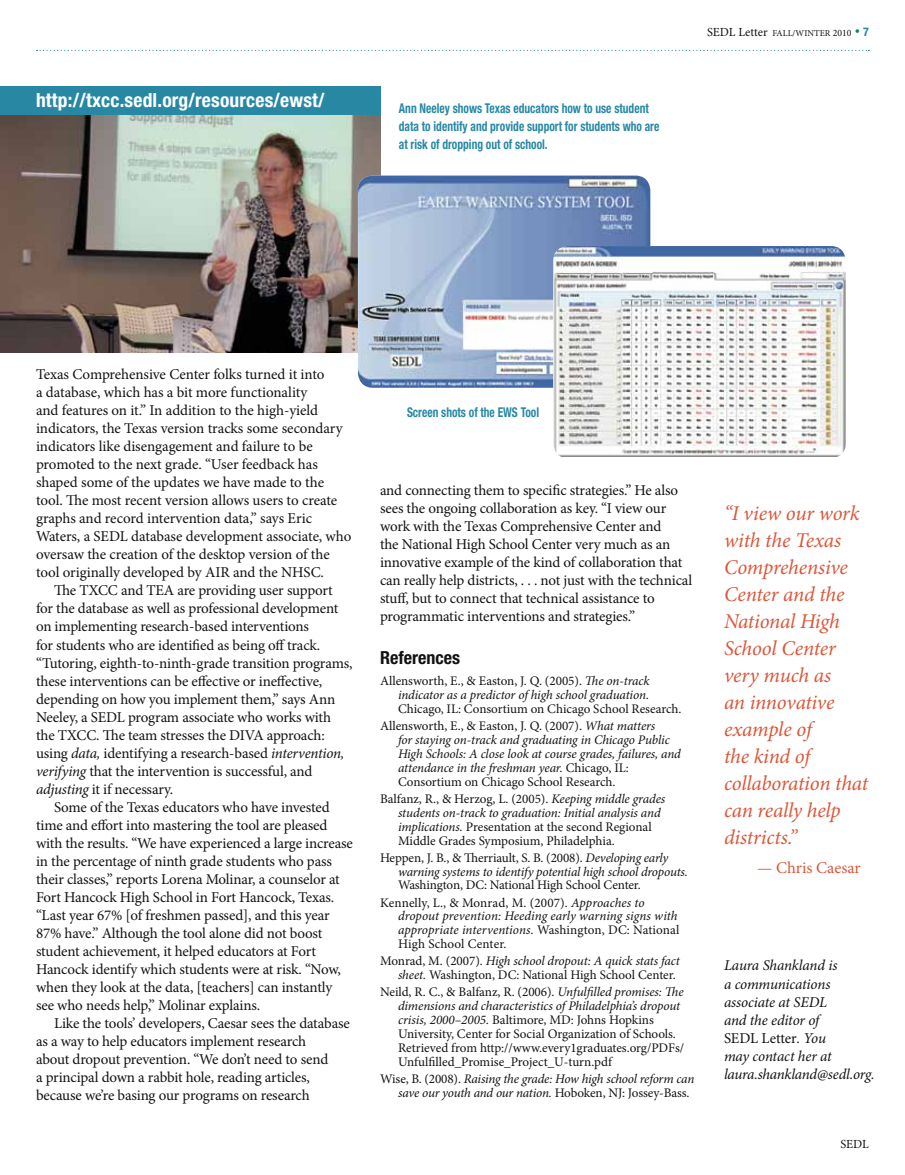
<style>
.page{position:relative;width:905px;height:1175px;background:#fff}
.page>*{position:absolute;margin:0;border:0;box-sizing:border-box;transform-origin:0 0}
.t1{font:italic 21px/27px "Minion Pro";letter-spacing:-.01em;color:#db573a}
.t2{font:700 condensed 19.5px "Helvetica Neue";letter-spacing:.01em;color:#fff}
.t3{font:700 condensed 18px "Helvetica Neue";color:#121212}
.t4{font:16.5px "Minion Pro";letter-spacing:-.005em;color:#db573a}
.t5{font:15px/18px "Minion Pro";letter-spacing:-.01em;color:#121212}
.t6{font:italic 15px/18px "Minion Pro";letter-spacing:-.015em;color:#121212}
.t7{font:700 condensed 13.5px/18px "Helvetica Neue";color:#2888a4;scale:.85 1}
.t8{font:13.2px/13.8px "Minion Pro";letter-spacing:-.005em;color:#121212}
.t9{font:italic 13.2px/13.8px "Minion Pro";letter-spacing:-.01em;color:#121212}
.t10{font:12.3px "Minion Pro";color:#121212}
.t11{font:9px "Minion Pro";letter-spacing:.005em;color:#121212}
.s1{font-size:12.3px}
.s2{font-size:9.75px}
.s3{font-family:"Helvetica Neue";font-weight:700;font-stretch:condensed;font-size:12px;color:#2888a4}
.s4{font-style:italic}
.s5{font-style:normal}
</style>
<div class="page">
<svg style="left:37px;top:50px;width:832px;height:1px"></svg>
<img style="left:0;top:115px;width:380px;height:237px">
<div style="left:0;top:86px;width:380px;height:29px;background:#2888a4"></div>
<img style="left:358px;top:176px;width:292px;height:212px">
<img style="left:553px;top:246px;width:292px;height:211px">
<p class="t2" style="left:36px;top:88px;width:290px">http://txcc.sedl.org/resources/ewst/</p>
<p class="t7" style="left:399px;top:99px;width:308px">Ann Neeley shows Texas educators how to use student data to identify and provide support for students who are at risk of dropping out of school.</p>
<p class="t11" style="left:707px;top:27px;width:163px"><span class="s1">SEDL Letter</span> FALL/WINTER <span class="s2">2010</span> <sup>•</sup> <span class="s3">7</span></p>
<p class="t5" style="left:36px;top:366px;width:290px">Texas Comprehensive Center folks turned it into</p>
<p class="t5" style="left:36px;top:384px;width:273px">a database, which has a bit more functionality</p>
<p class="t5" style="left:36px;top:402px;width:284px">and features on it.” In addition to the high-yield</p>
<p class="t5" style="left:36px;top:420px;width:308px">indicators, the Texas version tracks some secondary</p>
<p class="t5" style="left:36px;top:438px;width:278px">indicators like disengagement and failure to be</p>
<p class="t5" style="left:36px;top:456px;width:283px">promoted to the next grade. “User feedback has</p>
<p class="t5" style="left:36px;top:474px;width:289px">shaped some of the updates we have made to the</p>
<p class="t5" style="left:36px;top:492px;width:302px">tool. The most recent version allows users to create</p>
<p class="t5" style="left:36px;top:510px;width:277px">graphs and record intervention data,” says Eric</p>
<p class="t5" style="left:36px;top:528px;width:317px">Waters, a SEDL database development associate, who</p>
<p class="t5" style="left:36px;top:546px;width:295px">oversaw the creation of the desktop version of the</p>
<p class="t5" style="left:36px;top:564px;width:289px">tool originally developed by AIR and the NHSC.</p>
<p class="t5" style="left:54px;top:582px;width:280px">The TXCC and TEA are providing user support</p>
<p class="t5" style="left:36px;top:600px;width:304px">for the database as well as professional development</p>
<p class="t5" style="left:36px;top:618px;width:274px">on implementing research-based interventions</p>
<p class="t5" style="left:36px;top:636px;width:286px">for students who are identified as being off track.</p>
<p class="t5" style="left:36px;top:654px;width:318px">“Tutoring, eighth-to-ninth-grade transition programs,</p>
<p class="t5" style="left:36px;top:672px;width:288px">these interventions can be effective or ineffective,</p>
<p class="t5" style="left:36px;top:690px;width:301px">depending on how you implement them,” says Ann</p>
<p class="t5" style="left:36px;top:708px;width:296px">Neeley, a SEDL program associate who works with</p>
<p class="t5" style="left:36px;top:726px;width:290px">the TXCC. The team stresses the DIVA approach:</p>
<p class="t5" style="left:36px;top:744px;width:310px">using <span class="s4">data,</span> identifying a research-based <span class="s4">intervention,</span></p>
<p class="t5" style="left:36px;top:762px;width:278px"><span class="s4">verifying</span> that the intervention is successful, and</p>
<p class="t5" style="left:36px;top:780px;width:139px"><span class="s4">adjusting</span> it if necessary.</p>
<p class="t5" style="left:54px;top:798px;width:277px">Some of the Texas educators who have invested</p>
<p class="t5" style="left:36px;top:816px;width:293px">time and effort into mastering the tool are pleased</p>
<p class="t5" style="left:36px;top:834px;width:318px">with the results. “We have experienced a large increase</p>
<p class="t5" style="left:36px;top:852px;width:297px">in the percentage of ninth grade students who pass</p>
<p class="t5" style="left:36px;top:870px;width:305px">their classes,” reports Lorena Molinar, a counselor at</p>
<p class="t5" style="left:36px;top:888px;width:300px">Fort Hancock High School in Fort Hancock, Texas.</p>
<p class="t5" style="left:36px;top:906px;width:295px">“Last year 67% [of freshmen passed], and this year</p>
<p class="t5" style="left:36px;top:924px;width:288px">87% have.” Although the tool alone did not boost</p>
<p class="t5" style="left:36px;top:942px;width:281px">student achievement, it helped educators at Fort</p>
<p class="t5" style="left:36px;top:960px;width:306px">Hancock identify which students were at risk. “Now,</p>
<p class="t5" style="left:36px;top:978px;width:298px">when they look at the data, [teachers] can instantly</p>
<p class="t5" style="left:36px;top:996px;width:226px">see who needs help,” Molinar explains.</p>
<p class="t5" style="left:54px;top:1014px;width:297px">Like the tools’ developers, Caesar sees the database</p>
<p class="t5" style="left:36px;top:1032px;width:271px">as a way to help educators implement research</p>
<p class="t5" style="left:36px;top:1050px;width:294px">about dropout prevention. “We don’t need to send</p>
<p class="t5" style="left:36px;top:1068px;width:275px">a principal down a rabbit hole, reading articles,</p>
<p class="t5" style="left:36px;top:1086px;width:275px">because we’re basing our programs on research</p>
<p class="t7" style="left:407px;top:403px;width:157px">Screen shots of the EWS Tool</p>
<p class="t5" style="left:380px;top:481px;width:314px">and connecting them to specific strategies.” He also sees the ongoing collaboration as key. “I view our work with the Texas Comprehensive Center and<br>the National High School Center very much as an innovative example of the kind of collaboration that can really help districts, . . . not just with the technical stuff, but to connect that technical assistance to programmatic interventions and strategies.”</p>
<p class="t3" style="left:380px;top:646px;width:81px">References</p>
<p class="t8" style="left:398px;top:674px;width:285px;text-indent:-18px">Allensworth, E., &amp; Easton, J. Q. (2005). <span class="s4">The on-track indicator as a predictor of high school graduation.<br></span>Chicago, IL: Consortium on Chicago School Research.</p>
<p class="t9" style="left:398px;top:719px;width:284px;text-indent:-18px"><span class="s5">Allensworth, E., &amp; Easton, J. Q. (2007).</span> What matters<br>for staying on-track and graduating in Chicago Public High Schools: A close look at course grades, failures, and attendance in the freshman year. <span class="s5">Chicago, IL:<br>Consortium on Chicago School Research.</span></p>
<p class="t8" style="left:398px;top:792px;width:269px;text-indent:-18px">Balfanz, R., &amp; Herzog, L. (2005). <span class="s4">Keeping middle grades students on-track to graduation: Initial analysis and implications.</span> Presentation at the second Regional Middle Grades Symposium, Philadelphia.</p>
<p class="t8" style="left:398px;top:850px;width:291px;text-indent:-18px">Heppen, J. B., &amp; Therriault, S. B. (2008). <span class="s4">Developing early warning systems to identify potential high school dropouts.<br></span>Washington, DC: National High School Center.</p>
<p class="t9" style="left:398px;top:895px;width:283px;text-indent:-18px"><span class="s5">Kennelly, L., &amp; Monrad, M. (2007).</span> Approaches to dropout prevention: Heeding early warning signs with appropriate interventions. <span class="s5">Washington, DC: National High School Center.</span></p>
<p class="t8" style="left:398px;top:954px;width:283px;text-indent:-18px">Monrad, M. (2007). <span class="s4">High school dropout: A quick stats fact sheet.</span> Washington, DC: National High School Center.</p>
<p class="t8" style="left:398px;top:985px;width:287px;text-indent:-18px">Neild, R. C., &amp; Balfanz, R. (2006). <span class="s4">Unfulfilled promises: The dimensions and characteristics of Philadelphia’s dropout crisis, 2000–2005.</span> Baltimore, MD: Johns Hopkins University, Center for Social Organization of Schools.<br>Retrieved from http://www.every1graduates.org/PDFs/ Unfulfilled_Promise_Project_U-turn.pdf</p>
<p class="t9" style="left:398px;top:1071px;width:298px;text-indent:-18px"><span class="s5">Wise, B. (2008).</span> Raising the grade: How high school reform can save our youth and our nation. <span class="s5">Hoboken, NJ: Jossey-Bass.</span></p>
<p class="t1" style="left:724px;top:499px;width:146px">“I view our work with the Texas<br>Comprehensive<br>Center and the<br>National High<br>School Center very much as<br>an innovative example of<br>the kind of collaboration that can really help districts.”</p>
<p class="t4" style="left:757px;top:856px;width:105px">— Chris Caesar</p>
<p class="t6" style="left:724px;top:956px;width:152px">Laura Shankland is<br>a communications associate at SEDL<br>and the editor of<br><span class="s5">SEDL Letter</span>. You<br>may contact her at laura.shankland@sedl.org.</p>
<p class="t10" style="left:840px;top:1135px;width:30px">SEDL</p>
</div>
